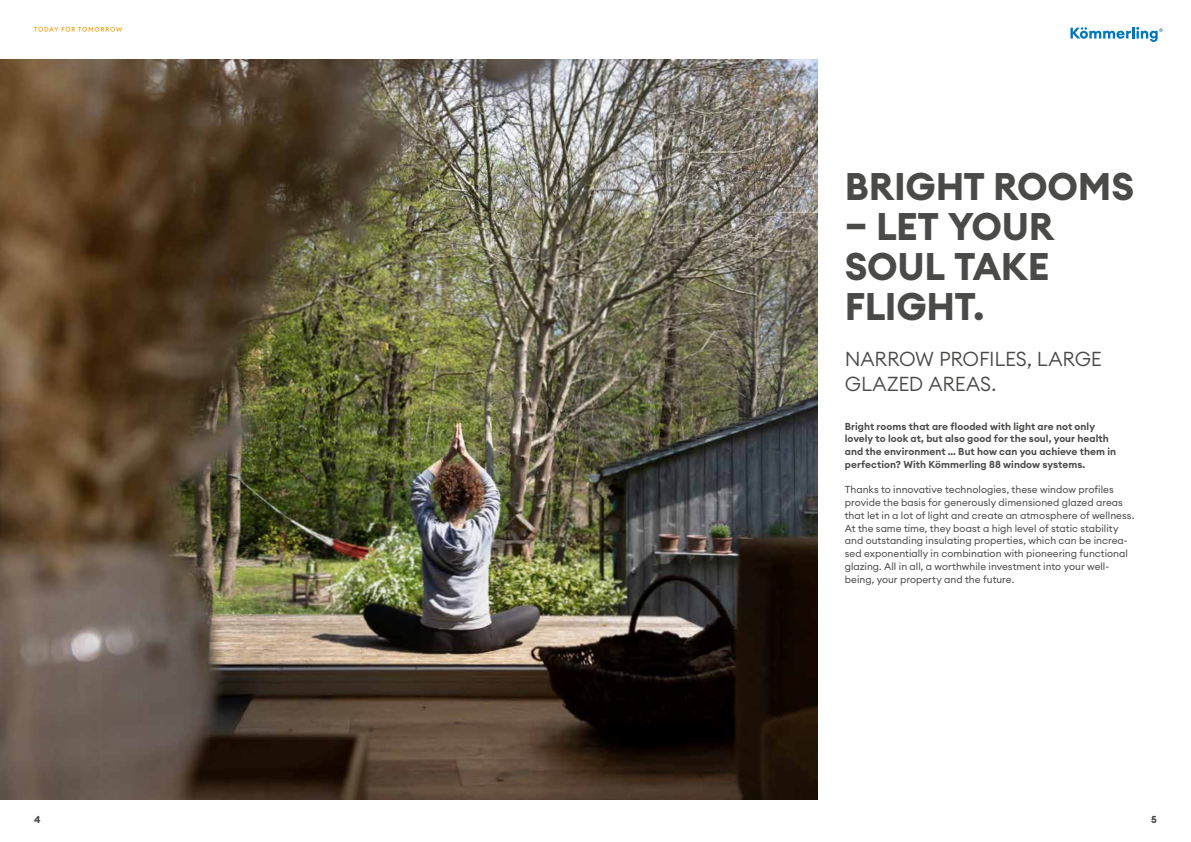
<style>
.page{position:relative;width:1191px;height:842px;background:#fff}
.page>*{position:absolute;margin:0;border:0;box-sizing:border-box;transform-origin:0 0}
.t1{font:700 38px/40px "Euclid Circular A";letter-spacing:-.01em;color:#4a4a49}
.t2{font:300 20px/25.5px "Euclid Circular A";letter-spacing:-.01em;color:#4a4a49}
.t3{font:10px/12.8px "Euclid Circular A";color:#4a4a49}
.t4{font:600 10px/12.8px "Euclid Circular A";letter-spacing:.005em;color:#4a4a49}
.t5{font:700 10px "Euclid Circular A";color:#4a4a49}
</style>
<div class="page">
<img style="left:0;top:60px;width:817px;height:739px">
<svg style="left:1070px;top:27px;width:92px;height:15px"></svg>
<svg style="left:34px;top:27px;width:88px;height:5px"></svg>
<h1 class="t1" style="left:844px;top:167px;width:291px">BRIGHT ROOMS</h1>
<h1 class="t1" style="left:844px;top:207px;width:211px">– LET YOUR<br>SOUL TAKE<br>FLIGHT.</h1>
<h2 class="t2" style="left:844px;top:345px;width:259px">NARROW PROFILES, LARGE<br>GLAZED AREAS.</h2>
<p class="t4" style="left:844px;top:420px;width:273px">Bright rooms that are flooded with light are not only lovely to look at, but also good for the soul, your health and the environment … But how can you achieve them in perfection? With Kömmerling 88 window systems.</p>
<p class="t3" style="left:844px;top:483px;width:291px">Thanks to innovative technologies, these window profiles provide the basis for generously dimensioned glazed areas that let in a lot of light and create an atmosphere of wellness.<br>At the same time, they boast a high level of static stability and outstanding insulating properties, which can be increa&shy;sed exponentially in combination with pioneering functional glazing. All in all, a worthwhile investment into your well&shy;being, your property and the future.</p>
<p class="t5" style="left:34px;top:813px;width:8px">4</p>
<p class="t5" style="left:1151px;top:813px;width:7px">5</p>
</div>
